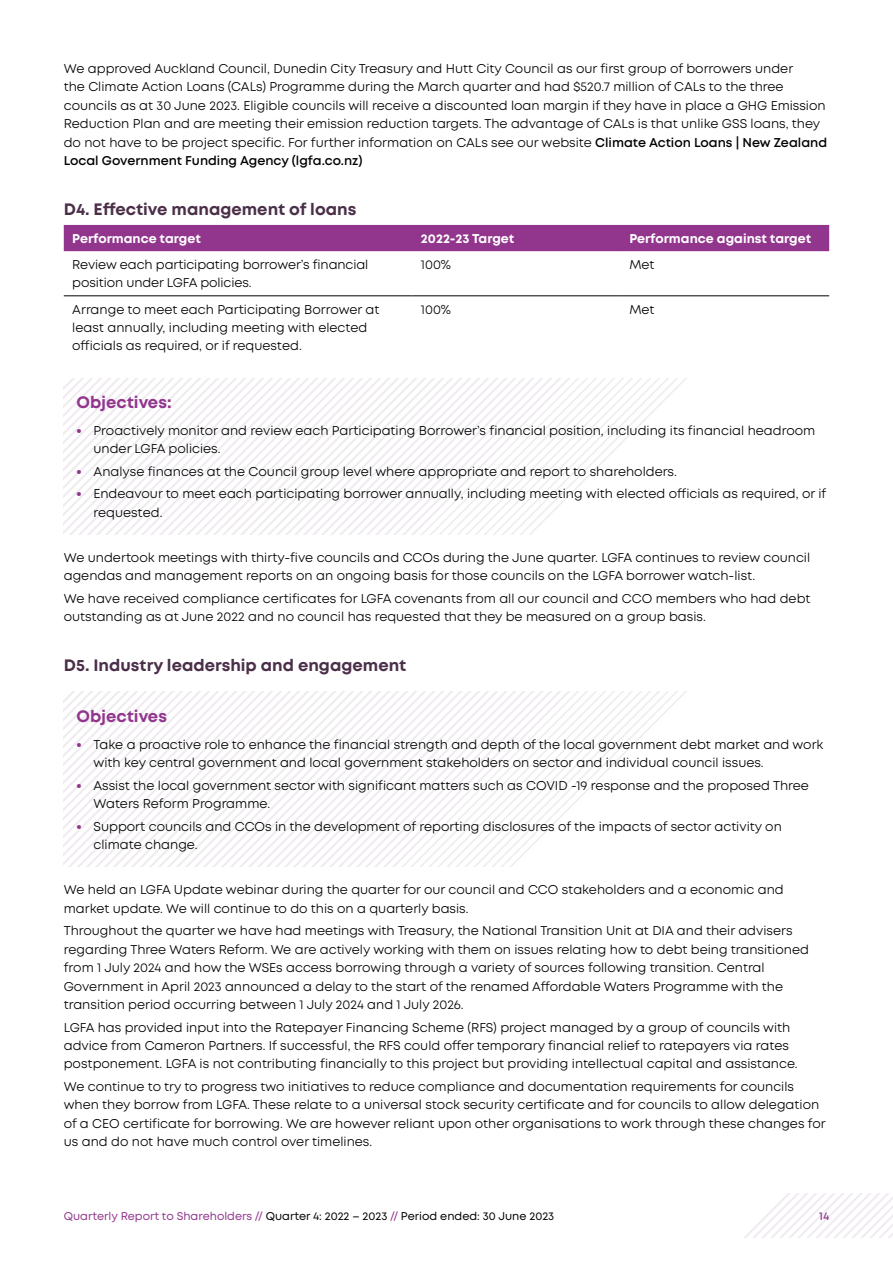
<style>
.page{position:relative;width:893px;height:1263px;background:#fff}
.page>*{position:absolute;margin:0;border:0;box-sizing:border-box;transform-origin:0 0}
.Sub_heading{font:700 16.5px "Mont";color:#4b2f49}
.Body_Mont{font:700 16.5px "Mont";color:#4b2f49}
.Objectives_heading{font:700 16.5px "Mont";color:#92368d}
.Body_Mont-2{font:12.75px/18.3px "Mont";color:#000}
.Body{font:700 12.75px "Mont";color:#fff}
.t1{font:11.25px "Mont";color:#000}
.t2{font:600 11.25px "Mont";color:#92368d}
.s1{font-weight:600}
.s2{font-weight:900;color:#92368d}
.s3{color:#92368d}
</style>
<div class="page">
<svg style="left:745px;top:1193px;width:148px;height:44px"></svg>
<svg style="left:123px;top:692px;width:10px;height:175px"></svg>
<svg style="left:241px;top:692px;width:445px;height:175px"></svg>
<svg style="left:123px;top:379px;width:10px;height:156px"></svg>
<svg style="left:241px;top:379px;width:445px;height:156px"></svg>
<div style="left:64px;top:225px;width:765px;height:26px;background:#92368d"></div>
<hr style="left:64px;top:296px;width:348px;height:1px;background:#000">
<hr style="left:412px;top:296px;width:209px;height:1px;background:#000">
<hr style="left:621px;top:296px;width:208px;height:1px;background:#000">
<p class="Body_Mont-2" style="left:64px;top:60px;width:765px">We approved Auckland Council, Dunedin City Treasury and Hutt City Council as our first group of borrowers under<br>the Climate Action Loans (CALs) Programme during the March quarter and had $520.7 million of CALs to the three councils as at 30 June 2023. Eligible councils will receive a discounted loan margin if they have in place a GHG Emission Reduction Plan and are meeting their emission reduction targets. The advantage of CALs is that unlike GSS loans, they do not have to be project specific. For further information on CALs see our website <span class="s1">Climate Action Loans | New Zealand Local Government Funding Agency (lgfa.co.nz)</span></p>
<p class="Body_Mont" style="left:64px;top:198px;width:294px">D4. Effective management of loans</p>
<p class="Body" style="left:72px;top:230px;width:130px">Performance target</p>
<p class="Body" style="left:421px;top:230px;width:95px">2022-23 Target</p>
<p class="Body" style="left:629px;top:230px;width:183px">Performance against target</p>
<p class="Body_Mont-2" style="left:72px;top:255px;width:298px">Review each participating borrower’s financial position under LGFA policies.</p>
<p class="Body_Mont-2" style="left:421px;top:255px;width:32px">100%</p>
<p class="Body_Mont-2" style="left:629px;top:255px;width:27px">Met</p>
<p class="Body_Mont-2" style="left:72px;top:300px;width:309px">Arrange to meet each Participating Borrower at least annually, including meeting with elected officials as required, or if requested.</p>
<p class="Body_Mont-2" style="left:421px;top:300px;width:32px">100%</p>
<p class="Body_Mont-2" style="left:629px;top:300px;width:27px">Met</p>
<p class="Objectives_heading" style="left:77px;top:391px;width:97px">Objectives:</p>
<p class="Body_Mont-2" style="left:94px;top:421px;width:723px;text-indent:-17px"><span class="s2">•</span> Proactively monitor and review each Participating Borrower’s financial position, including its financial headroom under LGFA policies.</p>
<p class="Body_Mont-2" style="left:77px;top:462px;width:602px"><span class="s2">•</span> Analyse finances at the Council group level where appropriate and report to shareholders.</p>
<p class="Body_Mont-2" style="left:94px;top:485px;width:734px;text-indent:-17px"><span class="s2">•</span> Endeavour to meet each participating borrower annually, including meeting with elected officials as required, or if requested.</p>
<p class="Body_Mont-2" style="left:64px;top:548px;width:748px">We undertook meetings with thirty-five councils and CCOs during the June quarter. LGFA continues to review council agendas and management reports on an ongoing basis for those councils on the LGFA borrower watch-list.</p>
<p class="Body_Mont-2" style="left:64px;top:589px;width:748px">We have received compliance certificates for LGFA covenants from all our council and CCO members who had debt outstanding as at June 2022 and no council has requested that they be measured on a group basis.</p>
<p class="Sub_heading" style="left:64px;top:655px;width:344px">D5. Industry leadership and engagement</p>
<p class="Objectives_heading" style="left:77px;top:705px;width:92px">Objectives</p>
<p class="Body_Mont-2" style="left:94px;top:735px;width:731px;text-indent:-17px"><span class="s2">•</span> Take a proactive role to enhance the financial strength and depth of the local government debt market and work with key central government and local government stakeholders on sector and individual council issues.</p>
<p class="Body_Mont-2" style="left:94px;top:776px;width:717px;text-indent:-17px"><span class="s2">•</span> Assist the local government sector with significant matters such as COVID -19 response and the proposed Three<br>Waters Reform Programme.</p>
<p class="Body_Mont-2" style="left:94px;top:817px;width:690px;text-indent:-17px"><span class="s2">•</span> Support councils and CCOs in the development of reporting disclosures of the impacts of sector activity on climate change.</p>
<p class="Body_Mont-2" style="left:64px;top:881px;width:721px">We held an LGFA Update webinar during the quarter for our council and CCO stakeholders and a economic and market update. We will continue to do this on a quarterly basis.</p>
<p class="Body_Mont-2" style="left:64px;top:922px;width:747px">Throughout the quarter we have had meetings with Treasury, the National Transition Unit at DIA and their advisers regarding Three Waters Reform. We are actively working with them on issues relating how to debt being transitioned from 1 July 2024 and how the WSEs access borrowing through a variety of sources following transition. Central Government in April 2023 announced a delay to the start of the renamed Affordable Waters Programme with the transition period occurring between 1 July 2024 and 1 July 2026.</p>
<p class="Body_Mont-2" style="left:64px;top:1018px;width:735px">LGFA has provided input into the Ratepayer Financing Scheme (RFS) project managed by a group of councils with advice from Cameron Partners. If successful, the RFS could offer temporary financial relief to ratepayers via rates postponement. LGFA is not contributing financially to this project but providing intellectual capital and assistance.</p>
<p class="Body_Mont-2" style="left:64px;top:1077px;width:763px">We continue to try to progress two initiatives to reduce compliance and documentation requirements for councils when they borrow from LGFA. These relate to a universal stock security certificate and for councils to allow delegation of a CEO certificate for borrowing. We are however reliant upon other organisations to work through these changes for us and do not have much control over timelines.</p>
<p class="t1" style="left:64px;top:1209px;width:492px"><span class="s3">Quarterly Report to Shareholders //</span> Quarter 4: 2022 – 2023 <span class="s3">//</span> Period ended: 30 June 2023</p>
<p class="t2" style="left:819px;top:1209px;width:12px">14</p>
</div>
